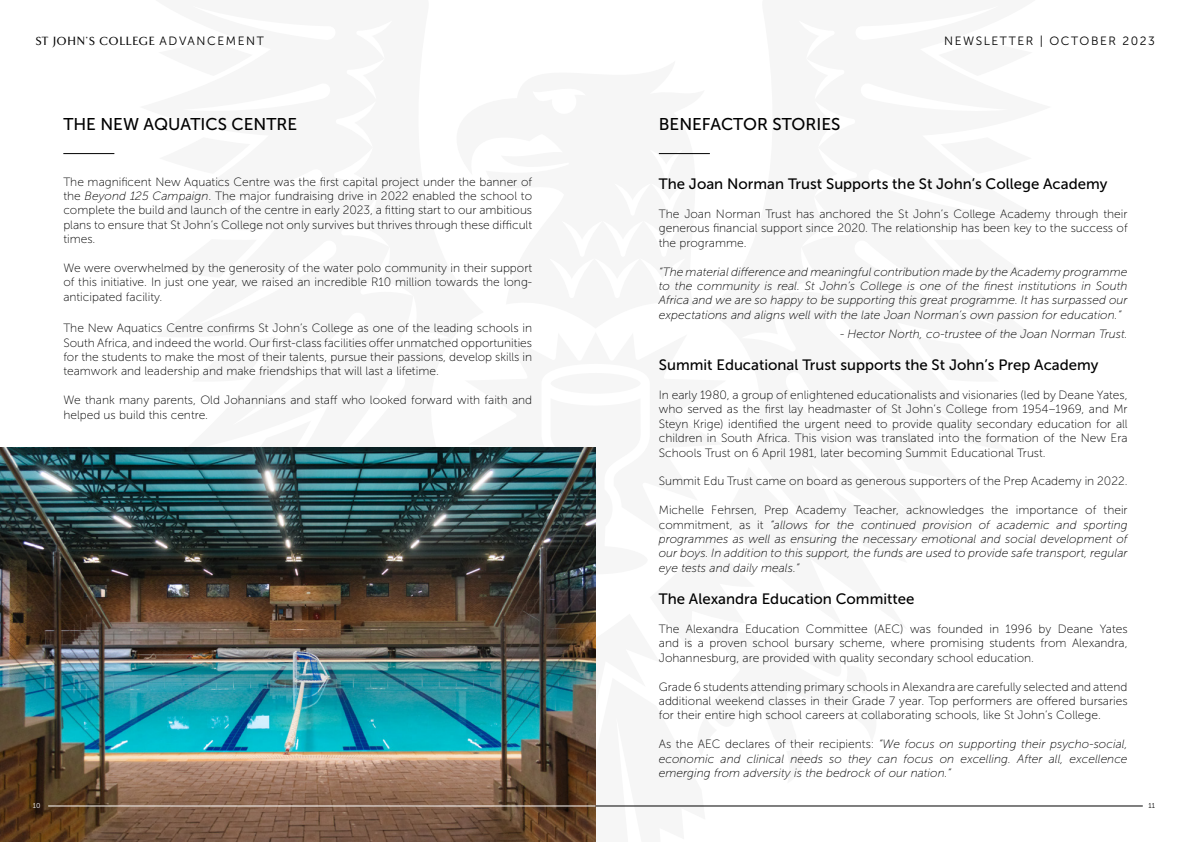
<style>
.page{position:relative;width:1191px;height:842px;background:#fff}
.page>*{position:absolute;margin:0;border:0;box-sizing:border-box;transform-origin:0 0}
.t1{font:17px "Museo Sans 500";color:#000}
.t2{font:15px "Museo Sans 500";color:#000}
.t3{font:12px/14.4px "Museo Sans 100";color:#000;text-align:justify}
.t4{font:italic 12px/14.4px "Museo Sans 100";color:#000;text-align:justify}
.t5{font:500 12px "TF Arrow";letter-spacing:.1em;color:#000}
.t6{font:12px "Museo Sans 300";letter-spacing:.13em;color:#000}
.t7{font:7px "Museo Sans 300";color:#000}
.t8{font:7px "Museo Sans 300";color:#fff}
.s1{font-family:"Museo Sans 300";font-weight:400}
.s2{font-style:italic}
.s3{font-style:normal}
</style>
<div class="page">
<hr style="left:63px;top:153px;width:51px;height:1px;background:#000">
<img style="left:0;top:447px;width:595px;height:395px">
<hr style="left:659px;top:153px;width:51px;height:1px;background:#000">
<hr style="left:595px;top:806px;width:547px;height:1px;background:#000">
<hr style="left:48px;top:806px;width:547px;height:1px;background:#fff">
<p class="t5" style="left:36px;top:35px;width:229px">ST JOHN’S COLLEGE <span class="s1">ADVANCEMENT</span></p>
<p class="t6" style="left:944px;top:34px;width:212px">NEWSLETTER | OCTOBER 2023</p>
<h1 class="t1" style="left:63px;top:115px;width:235px">THE NEW AQUATICS CENTRE</h1>
<p class="t3" style="left:63px;top:174px;width:470px">The magnificent New Aquatics Centre was the first capital project under the banner of the <span class="s2">Beyond 125 Campaign</span>. The major fundraising drive in 2022 enabled the school to complete the build and launch of the centre in early 2023, a fitting start to our ambitious plans to ensure that St John’s College not only survives but thrives through these difficult times.</p>
<p class="t3" style="left:63px;top:261px;width:470px">We were overwhelmed by the generosity of the water polo community in their support of this initiative. In just one year, we raised an incredible R10 million towards the long&shy;anticipated facility.</p>
<p class="t3" style="left:63px;top:321px;width:470px">The New Aquatics Centre confirms St John’s College as one of the leading schools in South Africa, and indeed the world. Our first-class facilities offer unmatched opportunities for the students to make the most of their talents, pursue their passions, develop skills in teamwork and leadership and make friendships that will last a lifetime.</p>
<p class="t3" style="left:63px;top:393px;width:470px">We thank many parents, Old Johannians and staff who looked forward with faith and helped us build this centre.</p>
<p class="t8" style="left:33px;top:802px;width:9px">10</p>
<h1 class="t1" style="left:659px;top:115px;width:183px">BENEFACTOR STORIES</h1>
<p class="t2" style="left:659px;top:176px;width:450px">The Joan Norman Trust Supports the St John’s College Academy</p>
<p class="t3" style="left:659px;top:207px;width:470px">The Joan Norman Trust has anchored the St John’s College Academy through their generous financial support since 2020. The relationship has been key to the success of the programme.</p>
<p class="t4" style="left:659px;top:264px;width:470px">“The material difference and meaningful contribution made by the Academy programme to the community is real. St John’s College is one of the finest institutions in South Africa and we are so happy to be supporting this great programme. It has surpassed our expectations and aligns well with the late Joan Norman’s own passion for education.”</p>
<p class="t4" style="left:840px;top:327px;width:289px">- Hector North, co-trustee of the Joan Norman Trust.</p>
<p class="t2" style="left:659px;top:357px;width:441px">Summit Educational Trust supports the St John’s Prep Academy</p>
<p class="t3" style="left:659px;top:388px;width:470px">In early 1980, a group of enlightened educationalists and visionaries (led by Deane Yates, who served as the first lay headmaster of St John’s College from 1954–1969, and Mr Steyn Krige) identified the urgent need to provide quality secondary education for all children in South Africa. This vision was translated into the formation of the New Era Schools Trust on 6 April 1981, later becoming Summit Educational Trust.</p>
<p class="t3" style="left:659px;top:474px;width:470px">Summit Edu Trust came on board as generous supporters of the Prep Academy in 2022.</p>
<p class="t4" style="left:659px;top:503px;width:470px"><span class="s3">Michelle Fehrsen, Prep Academy Teacher, acknowledges the importance of their commitment, as it</span> “allows for the continued provision of academic and sporting programmes as well as ensuring the necessary emotional and social development of our boys. In addition to this support, the funds are used to provide safe transport, regular eye tests and daily meals.”</p>
<p class="t2" style="left:659px;top:591px;width:257px">The Alexandra Education Committee</p>
<p class="t3" style="left:659px;top:622px;width:470px">The Alexandra Education Committee (AEC) was founded in 1996 by Deane Yates and is a proven school bursary scheme, where promising students from Alexandra, Johannesburg, are provided with quality secondary school education.</p>
<p class="t3" style="left:659px;top:679px;width:470px">Grade 6 students attending primary schools in Alexandra are carefully selected and attend additional weekend classes in their Grade 7 year. Top performers are offered bursaries for their entire high school careers at collaborating schools, like St John’s College.</p>
<p class="t4" style="left:659px;top:737px;width:470px"><span class="s3">As the AEC declares of their recipients:</span> “We focus on supporting their psycho-social, economic and clinical needs so they can focus on excelling. After all, excellence emerging from adversity is the bedrock of our nation.”</p>
<p class="t7" style="left:1148px;top:802px;width:8px">11</p>
</div>
